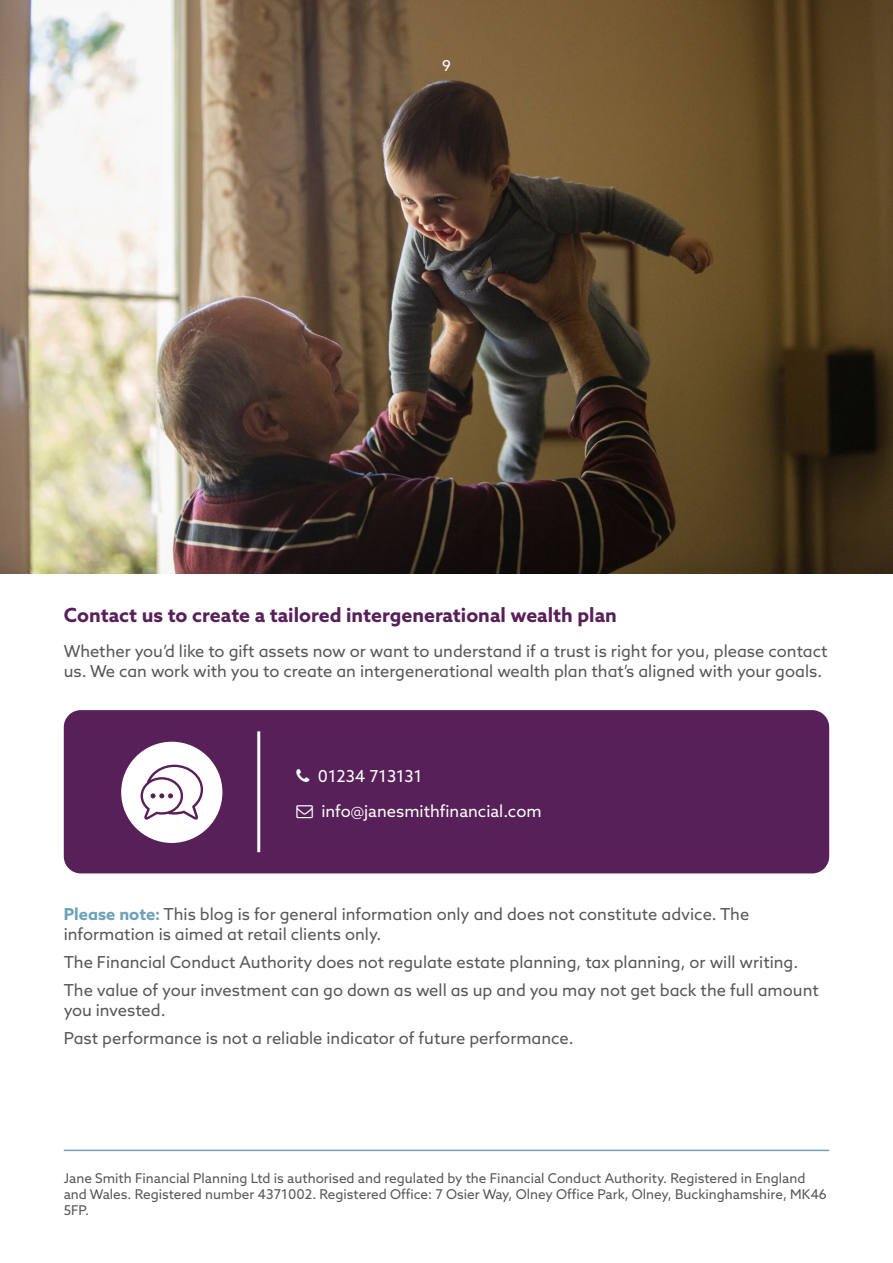
<style>
.page{position:relative;width:893px;height:1263px;background:#fff}
.page>*{position:absolute;margin:0;border:0;box-sizing:border-box;transform-origin:0 0}
.t1{font:700 19.5px "Azo Sans";color:#582059}
.t2{font:16.5px/19.8px "Azo Sans";color:#575756}
.t3{font:16.5px "Azo Sans";color:#fff}
.t4{font:15px "Azo Sans";color:#fff}
.t5{font:13.5px/16.2px "Azo Sans";color:#575756}
.s1{font-weight:700;color:#6da2ba}
</style>
<div class="page">
<img style="left:0;top:0;width:893px;height:573px">
<div style="left:64px;top:710px;width:765px;height:163px;background:#582059;border-radius:17px"></div>
<hr style="left:257px;top:731px;width:3px;height:121px;background:#fff">
<div style="left:121px;top:742px;width:101px;height:101px;background:#fff;border-radius:50%"></div>
<svg style="left:141px;top:765px;width:62px;height:55px"></svg>
<hr style="left:64px;top:1150px;width:765px;height:1px;background:#6da2ba">
<p class="t4" style="left:442px;top:56px;width:10px">9</p>
<p class="t1" style="left:64px;top:602px;width:555px">Contact us to create a tailored intergenerational wealth plan</p>
<p class="t2" style="left:64px;top:641px;width:765px">Whether you’d like to gift assets now or want to understand if a trust is right for you, please contact us. We can work with you to create an intergenerational wealth plan that’s aligned with your goals.</p>
<p class="t3" style="left:318px;top:765px;width:106px">01234 713131</p>
<p class="t3" style="left:321px;top:800px;width:222px">info@janesmithfinancial.com</p>
<p class="t2" style="left:64px;top:904px;width:687px"><span class="s1">Please note:</span> This blog is for general information only and does not constitute advice. The information is aimed at retail clients only.</p>
<p class="t2" style="left:64px;top:947px;width:757px;line-height:28.3px">The Financial Conduct Authority does not regulate estate planning, tax planning, or will writing.<br>The value of your investment can go down as well as up and you may not get back the full amount</p>
<p class="t2" style="left:64px;top:996px;width:512px;line-height:28.3px">you invested.<br>Past performance is not a reliable indicator of future performance.</p>
<p class="t5" style="left:64px;top:1170px;width:765px">Jane Smith Financial Planning Ltd is authorised and regulated by the Financial Conduct Authority. Registered in England and Wales. Registered number 4371002. Registered Office: 7 Osier Way, Olney Office Park, Olney, Buckinghamshire, MK46<br>5FP.</p>
</div>
